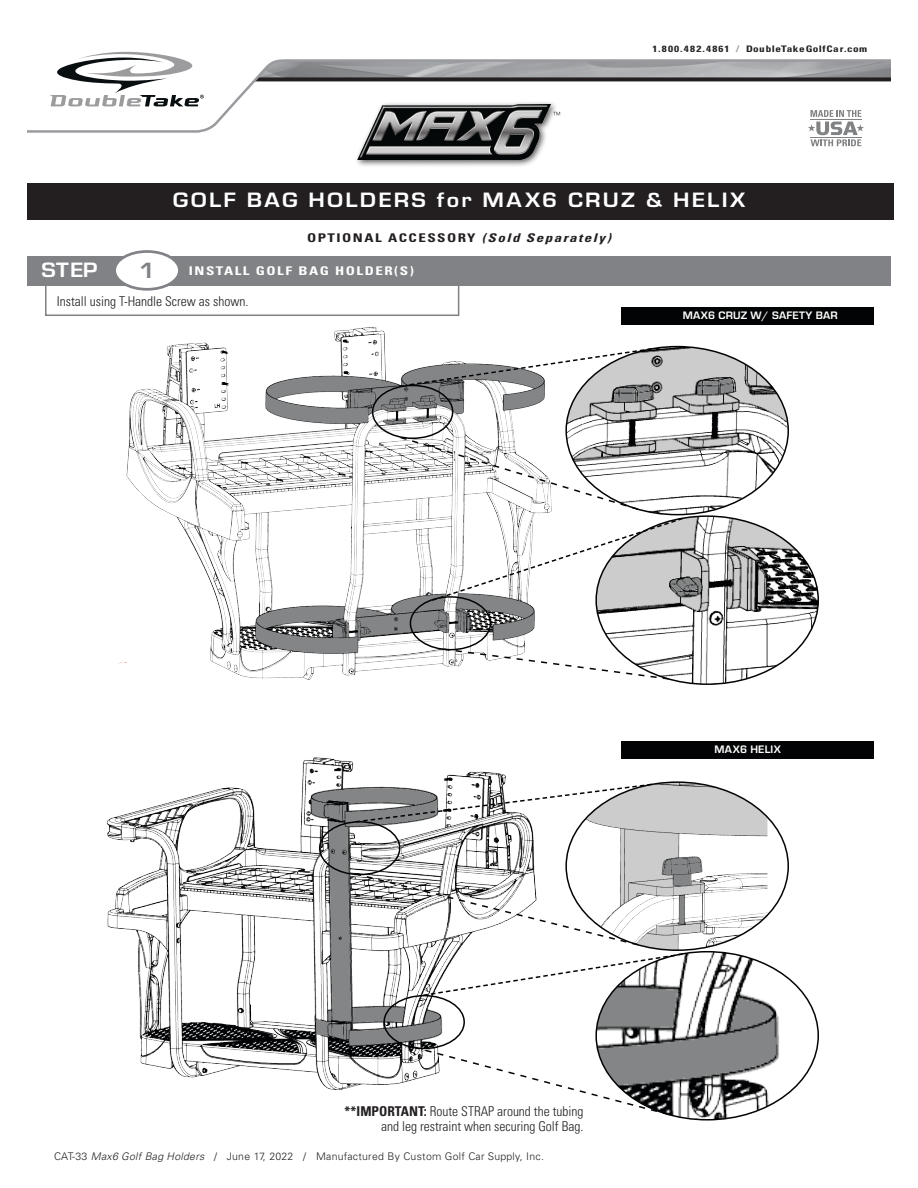
<style>
.page{position:relative;width:918px;height:1188px;background:#fff}
.page>*{position:absolute;margin:0;border:0;box-sizing:border-box;transform-origin:0 0}
.t1{font:700 22.95px "Eurostile";color:#808285;scale:1.11 1}
.t2{font:700 21.6px "Eurostile";letter-spacing:.095em;color:#fff;scale:1.11 1}
.t3{font:300 condensed 13.5px/15px "Univers LT Pro";color:#231f20;text-align:right}
.t4{font:700 condensed 12px "Univers LT Pro";letter-spacing:.1em;color:#231f20;scale:1.25 1}
.t5{font:700 condensed 12px "Univers LT Pro";letter-spacing:.1em;color:#fff;scale:1.25 1}
.t6{font:700 11.25px "Eurostile";letter-spacing:.02em;color:#fff}
.t7{font:300 10.5px "Univers LT Pro 45";letter-spacing:.025em;color:#231f20}
.t8{font:700 condensed 9px "Univers LT Pro";letter-spacing:.045em;color:#231f20;scale:1.25 1}
.s1{color:#9a9b9e}
.s2{font-style:italic}
.s3{font-weight:700}
</style>
<div class="page">
<svg style="left:85px;top:52px;width:88px;height:5px"></svg>
<svg style="left:27px;top:57px;width:864px;height:76px"></svg>
<div style="left:45px;top:257px;width:414px;height:59px;background:#fff;border:2px solid #808285"></div>
<div style="left:27px;top:256px;width:863px;height:30px;background:#808285"></div>
<div style="left:115px;top:251px;width:64px;height:38px;background:#fff;border-radius:50%"></div>
<div style="left:113px;top:250px;width:68px;height:41px;border:3px solid #808285;border-radius:50%"></div>
<img style="left:106px;top:757px;width:429px;height:333px">
<img style="left:119px;top:327px;width:433px;height:353px">
<div style="left:355px;top:100px;width:204px;height:68px;background:#231f20;opacity:.75"></div>
<img style="left:358px;top:104px;width:193px;height:56px">
<svg style="left:553px;top:112px;width:7px;height:3px"></svg>
<svg style="left:808px;top:110px;width:56px;height:36px"></svg>
<div style="left:622px;top:307px;width:252px;height:18px;background:#020304"></div>
<div style="left:622px;top:742px;width:252px;height:17px;background:#020304"></div>
<img style="left:572px;top:783px;width:195px;height:167px">
<img style="left:568px;top:347px;width:220px;height:168px">
<img style="left:598px;top:517px;width:220px;height:167px">
<img style="left:598px;top:952px;width:220px;height:166px">
<div style="left:372px;top:385px;width:81px;height:54px;border:2px solid #020304;border-radius:50%"></div>
<div style="left:319px;top:821px;width:81px;height:54px;border:2px solid #020304;border-radius:50%"></div>
<div style="left:410px;top:596px;width:81px;height:54px;border:2px solid #020304;border-radius:50%"></div>
<div style="left:383px;top:995px;width:82px;height:54px;border:2px solid #020304;border-radius:50%"></div>
<svg style="left:399px;top:436px;width:241px;height:75px"></svg>
<svg style="left:442px;top:647px;width:228px;height:34px"></svg>
<svg style="left:412px;top:1045px;width:259px;height:71px"></svg>
<svg style="left:408px;top:347px;width:245px;height:39px"></svg>
<svg style="left:354px;top:783px;width:299px;height:40px"></svg>
<svg style="left:430px;top:517px;width:255px;height:85px"></svg>
<svg style="left:353px;top:872px;width:331px;height:125px"></svg>
<div style="left:27px;top:184px;width:867px;height:36px;background:#231f20"></div>
<p class="t8" style="left:653px;top:43px;width:173px">1.800.482.4861 <span class="s1">/</span> DoubleTakeGolfCar.com</p>
<h2 class="t2" style="left:173px;top:184px;width:517px">GOLF BAG HOLDERS for MAX6 CRUZ &amp; HELIX</h2>
<p class="t4" style="left:307px;top:230px;width:245px">OPTIONAL ACCESSORY <span class="s2">(Sold Separately)</span></p>
<h2 class="t2" style="left:42px;top:255px;width:52px">STEP</h2>
<h1 class="t1" style="left:139px;top:253px;width:16px">1</h1>
<p class="t5" style="left:189px;top:264px;width:181px">INSTALL GOLF BAG HOLDER(S)</p>
<p class="t3" style="left:57px;top:293px;width:193px">Install using T-Handle Screw as shown.</p>
<p class="t6" style="left:683px;top:307px;width:157px">MAX6 CRUZ W/ SAFETY BAR</p>
<p class="t6" style="left:715px;top:741px;width:68px">MAX6 HELIX</p>
<p class="t3" style="left:345px;top:1103px;width:240px"><span class="s3">**IMPORTANT:</span> Route STRAP around the tubing and leg restraint when securing Golf Bag.</p>
<p class="t7" style="left:54px;top:1150px;width:492px">CAT-33 <span class="s2">Max6 Golf Bag Holders</span> / June 17, 2022 / Manufactured By Custom Golf Car Supply, Inc.</p>
</div>
